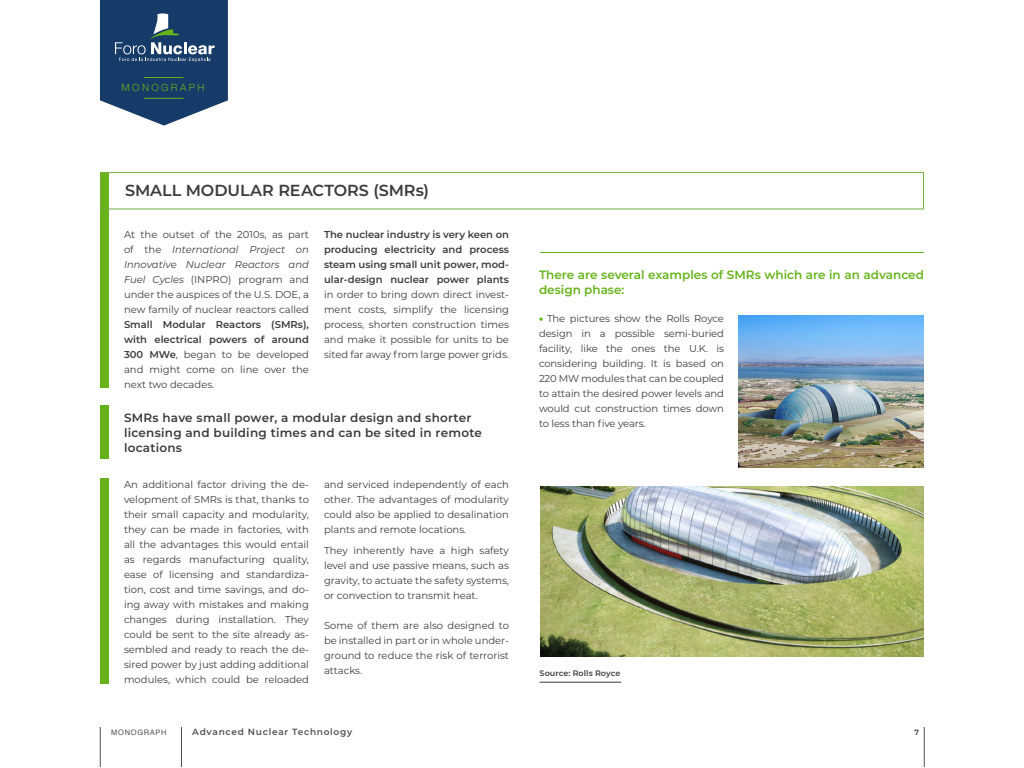
<style>
.page{position:relative;width:1024px;height:768px;background:#fff}
.page>*{position:absolute;margin:0;border:0;box-sizing:border-box;transform-origin:0 0}
.t1{font:600 16px "Montserrat";color:#3b3c3b}
.t2{font:600 12px/15px "Montserrat";letter-spacing:.02em;color:#3b3c3b}
.t3{font:600 12px/15px "Montserrat";color:#66b31a}
.t4{font:10px/15px "Montserrat";color:#3b3c3b;text-align:justify}
.t5{font:600 10px/15px "Montserrat";color:#3b3c3b;text-align:justify}
.t6{font:300 10px "Helvetica Neue LT Std";letter-spacing:.24em;color:#66b31a}
.t7{font:600 9px "Montserrat";letter-spacing:.08em;color:#515151}
.t8{font:600 8px "Montserrat";letter-spacing:.01em;color:#3b3c3b}
.t9{font:7.5px "Helvetica";letter-spacing:.09em;color:#515151}
.t10{font:500 7.5px "Montserrat";color:#000}
.s1{font-style:italic}
.s2{font-weight:400}
.s3{font-weight:900;color:#66b31a}
</style>
<div class="page">
<hr style="left:100px;top:727px;width:1px;height:40px;background:#515151">
<hr style="left:181px;top:727px;width:1px;height:40px;background:#515151">
<hr style="left:924px;top:727px;width:1px;height:40px;background:#515151">
<svg style="left:100px;top:0;width:128px;height:126px;background:#3a597e"></svg>
<div style="left:100px;top:405px;width:9px;height:54px;background:#66b21a"></div>
<div style="left:100px;top:478px;width:9px;height:206px;background:#66b21a"></div>
<img style="left:540px;top:486px;width:384px;height:171px">
<img style="left:738px;top:315px;width:186px;height:153px">
<div style="left:100px;top:172px;width:9px;height:216px;background:#66b31a"></div>
<hr style="left:540px;top:252px;width:384px;height:1px;background:#66b31a">
<div style="left:100px;top:172px;width:824px;height:38px;border:1px solid #74af3f"></div>
<hr style="left:540px;top:682px;width:81px;height:1px;background:#3b3c3b">
<p class="t6" style="left:122px;top:81px;width:84px">MONOGRAPH</p>
<h1 class="t1" style="left:125px;top:179px;width:306px">SMALL MODULAR REACTORS (SMRs)</h1>
<p class="t4" style="left:124px;top:227px;width:187px">At the outset of the 2010s, as part of the <span class="s1">International Project on Innovative Nuclear Reactors and Fuel Cycles</span> (INPRO) program and under the auspices of the U.S. DOE, a new family of nuclear reactors called</p>
<p class="t5" style="left:124px;top:317px;width:187px">Small Modular Reactors (SMRs), with electrical powers of around 300 MWe<span class="s2">, began to be developed and might come on line over the next two decades.</span></p>
<p class="t5" style="left:324px;top:227px;width:187px">The nuclear industry is very keen on producing electricity and process steam using small unit power, mod&shy;ular-design nuclear power plants</p>
<p class="t4" style="left:324px;top:287px;width:187px">in order to bring down direct invest&shy;ment costs, simplify the licensing process, shorten construction times and make it possible for units to be sited far away from large power grids.</p>
<p class="t2" style="left:124px;top:410px;width:359px">SMRs have small power, a modular design and shorter licensing and building times and can be sited in remote locations</p>
<p class="t4" style="left:124px;top:477px;width:187px">An additional factor driving the de&shy;velopment of SMRs is that, thanks to their small capacity and modularity, they can be made in factories, with all the advantages this would entail as regards manufacturing quality, ease of licensing and standardiza&shy;tion, cost and time savings, and do&shy;ing away with mistakes and making changes during installation. They could be sent to the site already as&shy;sembled and ready to reach the de&shy;sired power by just adding additional modules, which could be reloaded</p>
<p class="t4" style="left:324px;top:477px;width:187px">and serviced independently of each other. The advantages of modularity could also be applied to desalination plants and remote locations.</p>
<p class="t4" style="left:324px;top:543px;width:187px">They inherently have a high safety level and use passive means, such as gravity, to actuate the safety systems, or convection to transmit heat.</p>
<p class="t4" style="left:324px;top:618px;width:186px">Some of them are also designed to be installed in part or in whole under&shy;ground to reduce the risk of terrorist attacks.</p>
<p class="t3" style="left:539px;top:267px;width:386px">There are several examples of SMRs which are in an advanced design phase:</p>
<p class="t4" style="left:539px;top:311px;width:187px"><span class="s3">•</span> The pictures show the Rolls Royce design in a possible semi-buried facility, like the ones the U.K. is considering building. It is based on 220 MW modules that can be coupled to attain the desired power levels and would cut construction times down to less than five years.</p>
<p class="t8" style="left:540px;top:667px;width:82px">Source: Rolls Royce</p>
<p class="t9" style="left:111px;top:727px;width:57px">MONOGRAPH</p>
<p class="t7" style="left:192px;top:725px;width:162px">Advanced Nuclear Technology</p>
<p class="t10" style="left:915px;top:727px;width:6px">7</p>
</div>
